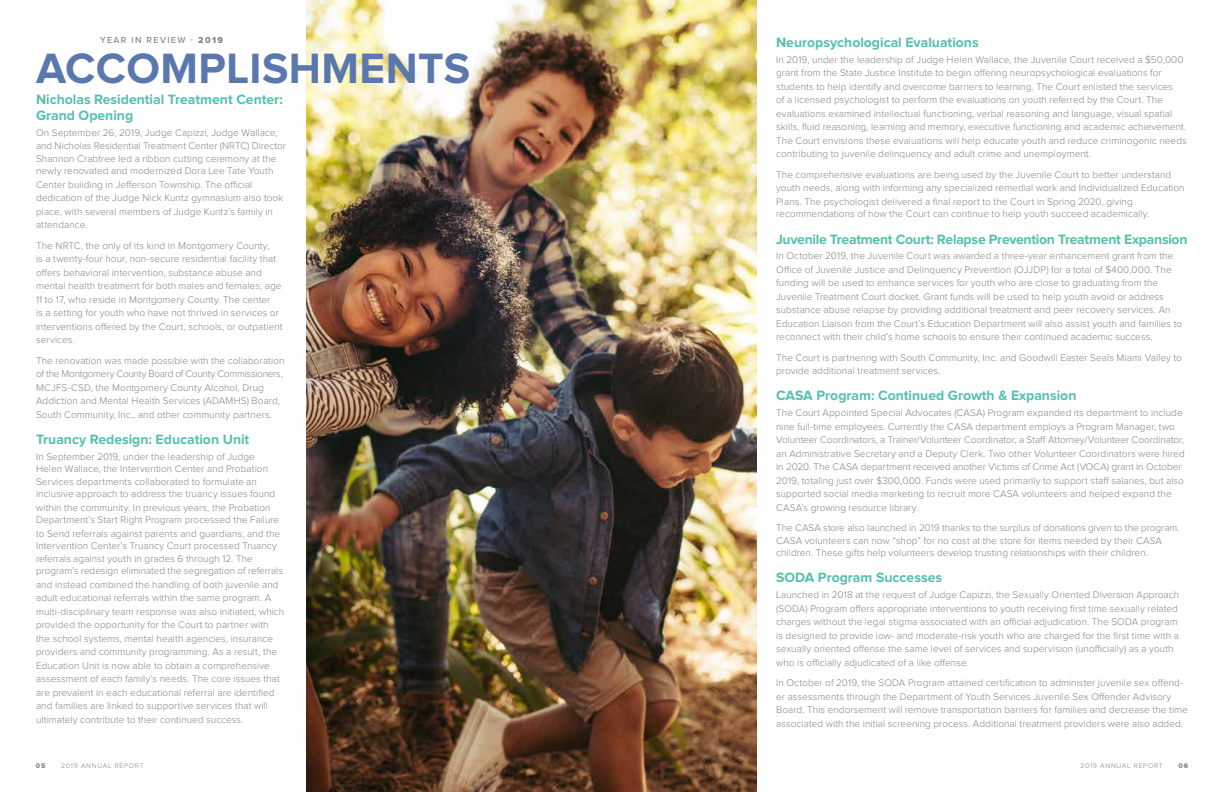
<style>
.page{position:relative;width:1224px;height:792px;background:#fff}
.page>*{position:absolute;margin:0;border:0;box-sizing:border-box;transform-origin:0 0}
.t1{font:700 44px "Proxima Nova";letter-spacing:.01em;color:#5b78ae}
.t2{font:700 14px "Proxima Nova";color:#56c0aa}
.t3{font:700 14px "Proxima Nova";letter-spacing:-.02em;color:#56c0aa}
.t4{font:300 10px/13.5px "Proxima Nova";letter-spacing:.005em;color:#878284}
.t5{font:500 9px "Proxima Nova";letter-spacing:.15em;color:#878284}
.t6{font:300 7px "Proxima Nova";letter-spacing:.1em;color:#878284}
.t7{font:7px "Proxima Nova Extrabld";color:#878284}
.s1{font-family:"Proxima Nova Extrabld";font-weight:400}
</style>
<div class="page">
<img style="left:306px;top:0;width:450px;height:792px">
<p class="t5" style="left:100px;top:35px;width:124px">YEAR IN REVIEW - <span class="s1">2019</span></p>
<h1 class="t1" style="left:36px;top:48px;width:436px">ACCOMPLISHMENTS</h1>
<h2 class="t2" style="left:36px;top:93px;width:248px">Nicholas Residential Treatment Center:</h2>
<h2 class="t2" style="left:36px;top:109px;width:99px">Grand Opening</h2>
<p class="t4" style="left:36px;top:126px;width:251px">On September 26, 2019, Judge Capizzi, Judge Wallace, and Nicholas Residential Treatment Center (NRTC) Director</p>
<p class="t4" style="left:36px;top:153px;width:242px;line-height:12.5px">Shannon Crabtree led a ribbon cutting ceremony at the newly renovated and modernized Dora Lee Tate Youth</p>
<p class="t4" style="left:36px;top:178px;width:249px">Center building in Jefferson Township. The official dedication of the Judge Nick Kuntz gymnasium also took place, with several members of Judge Kuntz’s family in attendance.</p>
<p class="t4" style="left:36px;top:239px;width:248px">The NRTC, the only of its kind in Montgomery County,<br>is a twenty-four hour, non-secure residential facility that offers behavioral intervention, substance abuse and mental health treatment for both males and females, age 11 to 17, who reside in Montgomery County. The center<br>is a setting for youth who have not thrived in services or interventions offered by the Court, schools, or outpatient services.</p>
<p class="t4" style="left:36px;top:354px;width:250px">The renovation was made possible with the collaboration of the Montgomery County Board of County Commissioners, MCJFS-CSD, the Montgomery County Alcohol, Drug Addiction and Mental Health Services (ADAMHS) Board, South Community, Inc., and other community partners.</p>
<p class="t4" style="left:36px;top:451px;width:241px;line-height:12.5px">In September 2019, under the leadership of Judge Helen Wallace, the Intervention Center and Probation Services departments collaborated to formulate an inclusive approach to address the truancy issues found</p>
<p class="t4" style="left:36px;top:502px;width:245px;line-height:12.5px">within the community. In previous years, the Probation<br>Department’s Start Right Program processed the Failure</p>
<p class="t4" style="left:36px;top:528px;width:248px;line-height:12.5px">to Send referrals against parents and guardians, and the Intervention Center’s Truancy Court processed Truancy referrals against youth in grades 6 through 12. The program’s redesign eliminated the segregation of referrals</p>
<p class="t4" style="left:36px;top:578px;width:250px">and instead combined the handling of both juvenile and adult educational referrals within the same program. A multi-disciplinary team response was also initiated, which provided the opportunity for the Court to partner with the school systems, mental health agencies, insurance providers and community programming. As a result, the Education Unit is now able to obtain a comprehensive assessment of each family’s needs. The core issues that are prevalent in each educational referral are identified and families are linked to supportive services that will ultimately contribute to their continued success.</p>
<h2 class="t2" style="left:36px;top:433px;width:215px">Truancy Redesign: Education Unit</h2>
<h2 class="t2" style="left:776px;top:36px;width:204px">Neuropsychological Evaluations</h2>
<p class="t4" style="left:776px;top:53px;width:412px">In 2019, under the leadership of Judge Helen Wallace, the Juvenile Court received a $50,000 grant from the State Justice Institute to begin offering neuropsychological evaluations for students to help identify and overcome barriers to learning. The Court enlisted the services<br>of a licensed psychologist to perform the evaluations on youth referred by the Court. The evaluations examined intellectual functioning, verbal reasoning and language, visual spatial skills, fluid reasoning, learning and memory, executive functioning and academic achievement.<br>The Court envisions these evaluations will help educate youth and reduce criminogenic needs contributing to juvenile delinquency and adult crime and unemployment.</p>
<p class="t4" style="left:776px;top:168px;width:410px">The comprehensive evaluations are being used by the Juvenile Court to better understand youth needs, along with informing any specialized remedial work and Individualized Education<br>Plans. The psychologist delivered a final report to the Court in Spring 2020, giving</p>
<p class="t4" style="left:776px;top:208px;width:375px">recommendations of how the Court can continue to help youth succeed academically.</p>
<h2 class="t3" style="left:776px;top:232px;width:413px">Juvenile Treatment Court: Relapse Prevention Treatment Expansion</h2>
<p class="t4" style="left:776px;top:250px;width:408px">In October 2019, the Juvenile Court was awarded a three-year enhancement grant from the Office of Juvenile Justice and Delinquency Prevention (OJJDP) for a total of $400,000. The funding will be used to enhance services for youth who are close to graduating from the Juvenile Treatment Court docket. Grant funds will be used to help youth avoid or address substance abuse relapse by providing additional treatment and peer recovery services. An Education Liaison from the Court’s Education Department will also assist youth and families to reconnect with their child’s home schools to ensure their continued academic success.</p>
<p class="t4" style="left:776px;top:351px;width:407px">The Court is partnering with South Community, Inc. and Goodwill Easter Seals Miami Valley to provide additional treatment services.</p>
<h2 class="t2" style="left:776px;top:389px;width:302px">CASA Program: Continued Growth &amp; Expansion</h2>
<p class="t4" style="left:776px;top:407px;width:410px">The Court Appointed Special Advocates (CASA) Program expanded its department to include nine full-time employees. Currently the CASA department employs a Program Manager, two Volunteer Coordinators, a Trainer/Volunteer Coordinator, a Staff Attorney/Volunteer Coordinator, an Administrative Secretary and a Deputy Clerk. Two other Volunteer Coordinators were hired in 2020. The CASA department received another Victims of Crime Act (VOCA) grant in October 2019, totaling just over $300,000. Funds were used primarily to support staff salaries, but also supported social media marketing to recruit more CASA volunteers and helped expand the CASA’s growing resource library.</p>
<p class="t4" style="left:776px;top:522px;width:405px;line-height:12.5px">The CASA store also launched in 2019 thanks to the surplus of donations given to the program.<br>CASA volunteers can now “shop” for no cost at the store for items needed by their CASA children. These gifts help volunteers develop trusting relationships with their children.</p>
<p class="t4" style="left:776px;top:589px;width:405px">Launched in 2018 at the request of Judge Capizzi, the Sexually Oriented Diversion Approach (SODA) Program offers appropriate interventions to youth receiving first time sexually related charges without the legal stigma associated with an official adjudication. The SODA program is designed to provide low- and moderate-risk youth who are charged for the first time with a sexually oriented offense the same level of services and supervision (unofficially) as a youth who is officially adjudicated of a like offense.</p>
<p class="t4" style="left:776px;top:677px;width:413px">In October of 2019, the SODA Program attained certification to administer juvenile sex offend&shy;er assessments through the Department of Youth Services Juvenile Sex Offender Advisory Board. This endorsement will remove transportation barriers for families and decrease the time associated with the initial screening process. Additional treatment providers were also added.</p>
<h2 class="t2" style="left:776px;top:571px;width:168px">SODA Program Successes</h2>
<p class="t7" style="left:36px;top:762px;width:11px">05</p>
<p class="t6" style="left:61px;top:762px;width:84px">2019 ANNUAL REPORT</p>
<p class="t6" style="left:1080px;top:762px;width:84px">2019 ANNUAL REPORT</p>
<p class="t7" style="left:1179px;top:762px;width:11px">06</p>
</div>
